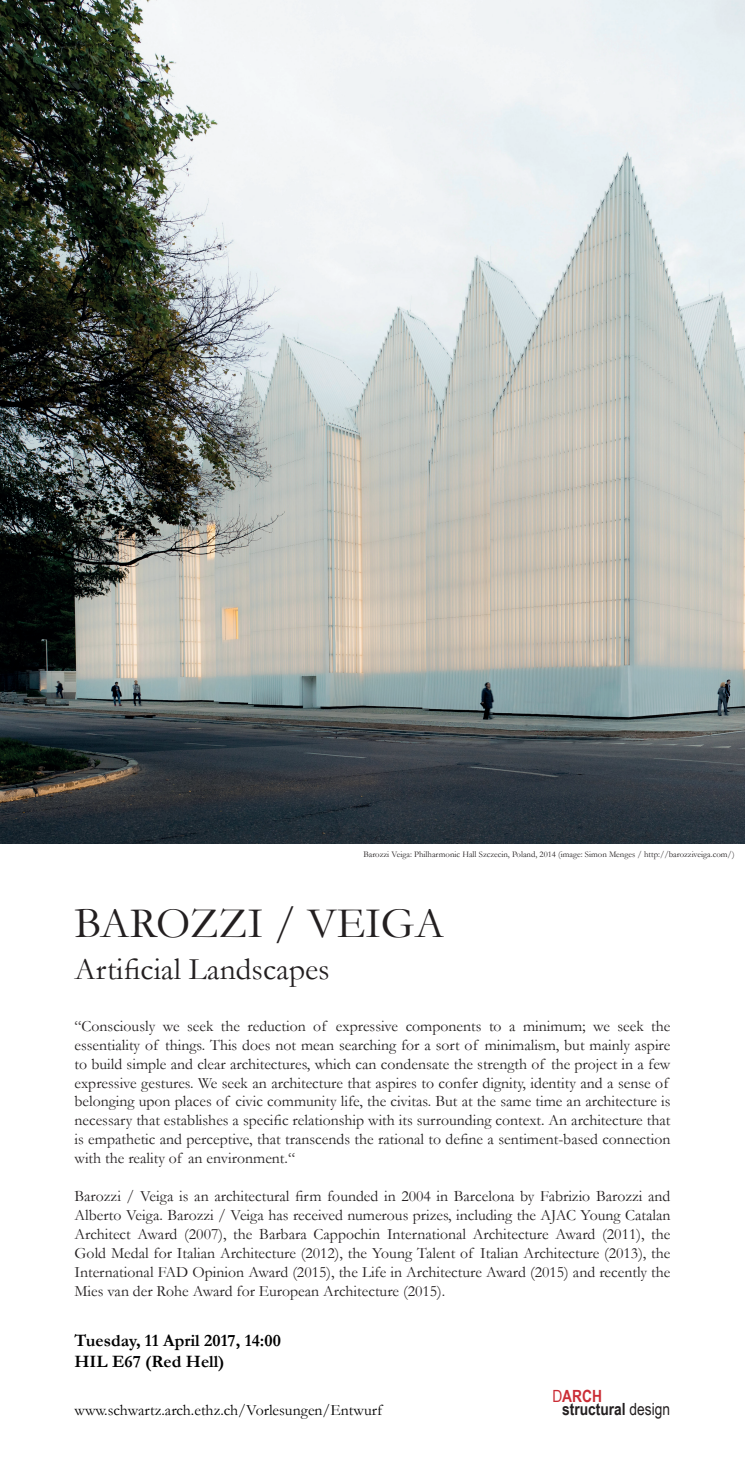
<style>
.page{position:relative;width:745px;height:1474px;background:#fff}
.page>*{position:absolute;margin:0;border:0;box-sizing:border-box;transform-origin:0 0}
.t1{font:43.75px "Garamond";color:#231f20}
.t2{font:31.5px "Garamond";color:#231f20}
.t3{font:700 17.5px/21px "Garamond";color:#000001}
.t4{font:700 16.8px/12.6px "Arial Narrow";color:#231f20}
.t5{font:15.75px/18.9px "Garamond";color:#231f20}
.t6{font:15.75px "Garamond";color:#000001}
.t7{font:8.75px "Garamond";color:#231f20}
.s1{font-weight:400;color:#cb2d36}
.s2{color:#cb2d36}
.s3{font-weight:400}
</style>
<div class="page">
<img style="left:0;top:1px;width:744px;height:842px">
<p class="t7" style="left:363px;top:848px;width:372px">Barozzi Veiga: Philharmonic Hall Szczecin, Poland, 2014 (image: Simon Menges / http://barozziveiga.com/)</p>
<h1 class="t1" style="left:74px;top:893px;width:371px">BAROZZI / VEIGA</h1>
<h2 class="t2" style="left:74px;top:947px;width:256px">Artificial Landscapes</h2>
<p class="t5" style="left:74px;top:1016px;width:597px">“Consciously we seek the reduction of expressive components to a minimum; we seek the essentiality of things. This does not mean searching for a sort of minimalism, but mainly aspire to build simple and clear architectures, which can condensate the strength of the project in a few expressive gestures. We seek an architecture that aspires to confer dignity, identity and a sense of belonging upon places of civic community life, the civitas. But at the same time an architecture is necessary that establishes a specific relationship with its surrounding context. An architecture that is empathetic and perceptive, that transcends the rational to define a sentiment-based connection with the reality of an environment.“</p>
<p class="t5" style="left:74px;top:1186px;width:597px;text-align:justify">Barozzi / Veiga is an architectural firm founded in 2004 in Barcelona by Fabrizio Barozzi and Alberto Veiga. Barozzi / Veiga has received numerous prizes, including the AJAC Young Catalan Architect Award (2007), the Barbara Cappochin International Architecture Award (2011), the Gold Medal for Italian Architecture (2012), the Young Talent of Italian Architecture (2013), the International FAD Opinion Award (2015), the Life in Architecture Award (2015) and recently the Mies van der Rohe Award for European Architecture (2015).</p>
<p class="t3" style="left:74px;top:1330px;width:208px">Tuesday, 11 April 2017, 14:00<br>HIL E67 (Red Hell)</p>
<p class="t6" style="left:74px;top:1398px;width:309px">www.schwartz.arch.ethz.ch/Vorlesungen/Entwurf</p>
<p class="t4" style="left:561px;top:1388px;width:109px;text-indent:-10px"><span class="s1">D</span><span class="s2">ARCH<br></span>structural <span class="s3">design</span></p>
</div>
